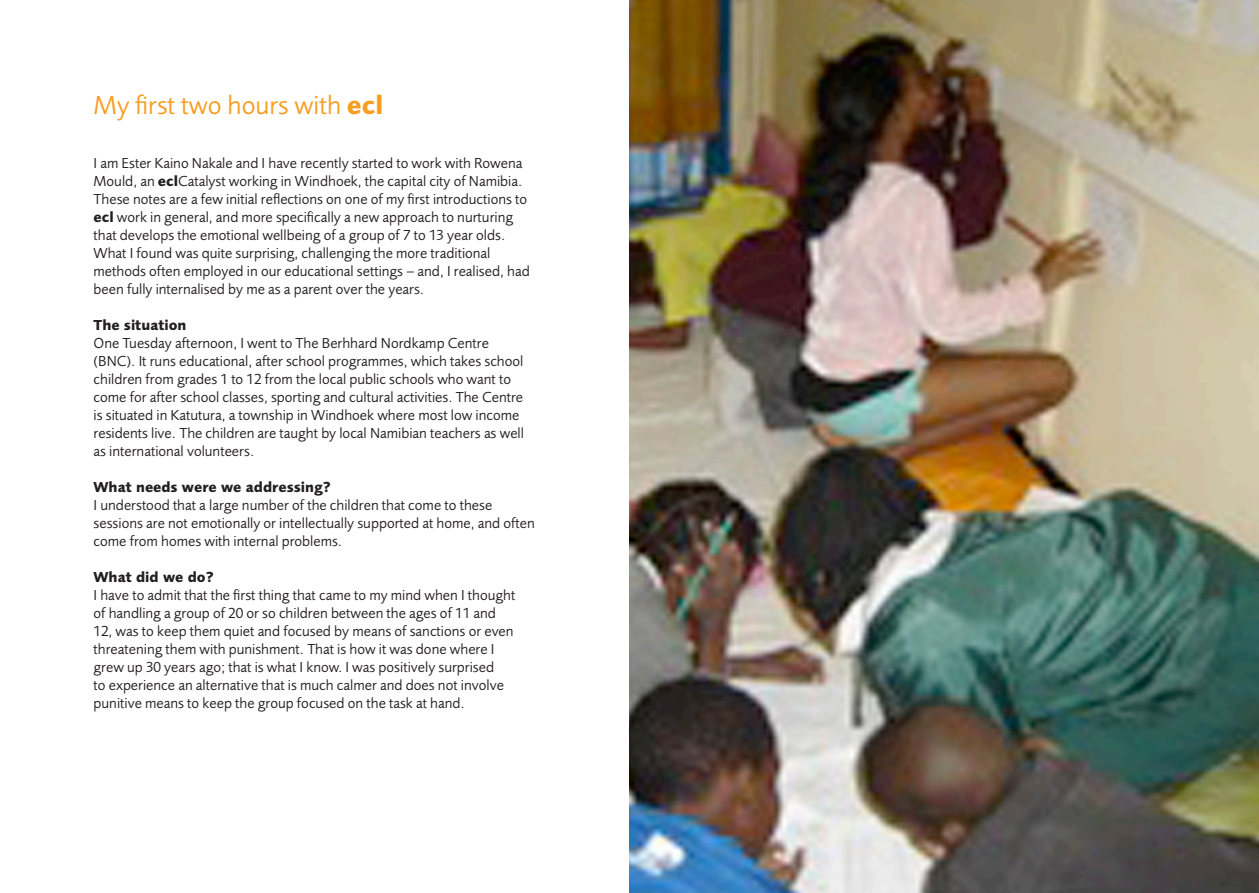
<style>
.page{position:relative;width:1259px;height:893px;background:#fff}
.page>*{position:absolute;margin:0;border:0;box-sizing:border-box;transform-origin:0 0}
.t1{font:27px "Foundry Sans";color:#f89d21}
.t2{font:15px/18px "Foundry Sans";color:#231f20}
.t3{font:700 15px "Foundry Sans";color:#231f20}
.s1{font-weight:700}
</style>
<div class="page">
<img style="left:629px;top:0;width:630px;height:893px">
<p class="t1" style="left:94px;top:89px;width:291px">My first two hours with <span class="s1">ecl</span></p>
<p class="t2" style="left:94px;top:154px;width:438px">I am Ester Kaino Nakale and I have recently started to work with Rowena Mould, an <span class="s1">ecl</span>Catalyst working in Windhoek, the capital city of Namibia.<br>These notes are a few initial reflections on one of my first introductions to <span class="s1">ecl</span> work in general, and more specifically a new approach to nurturing that develops the emotional wellbeing of a group of 7 to 13 year olds.<br>What I found was quite surprising, challenging the more traditional methods often employed in our educational settings – and, I realised, had been fully internalised by me as a parent over the years.</p>
<p class="t3" style="left:94px;top:316px;width:94px">The situation</p>
<p class="t2" style="left:94px;top:334px;width:432px">One Tuesday afternoon, I went to The Berhhard Nordkamp Centre (BNC). It runs educational, after school programmes, which takes school children from grades 1 to 12 from the local public schools who want to come for after school classes, sporting and cultural activities. The Centre is situated in Katutura, a township in Windhoek where most low income residents live. The children are taught by local Namibian teachers as well as international volunteers.</p>
<p class="t3" style="left:94px;top:478px;width:239px">What needs were we addressing?</p>
<p class="t2" style="left:94px;top:496px;width:443px">I understood that a large number of the children that come to these sessions are not emotionally or intellectually supported at home, and often come from homes with internal problems.</p>
<p class="t3" style="left:94px;top:568px;width:122px">What did we do?</p>
<p class="t2" style="left:94px;top:586px;width:423px">I have to admit that the first thing that came to my mind when I thought of handling a group of 20 or so children between the ages of 11 and 12, was to keep them quiet and focused by means of sanctions or even threatening them with punishment. That is how it was done where I grew up 30 years ago; that is what I know. I was positively surprised<br>to experience an alternative that is much calmer and does not involve punitive means to keep the group focused on the task at hand.</p>
</div>
